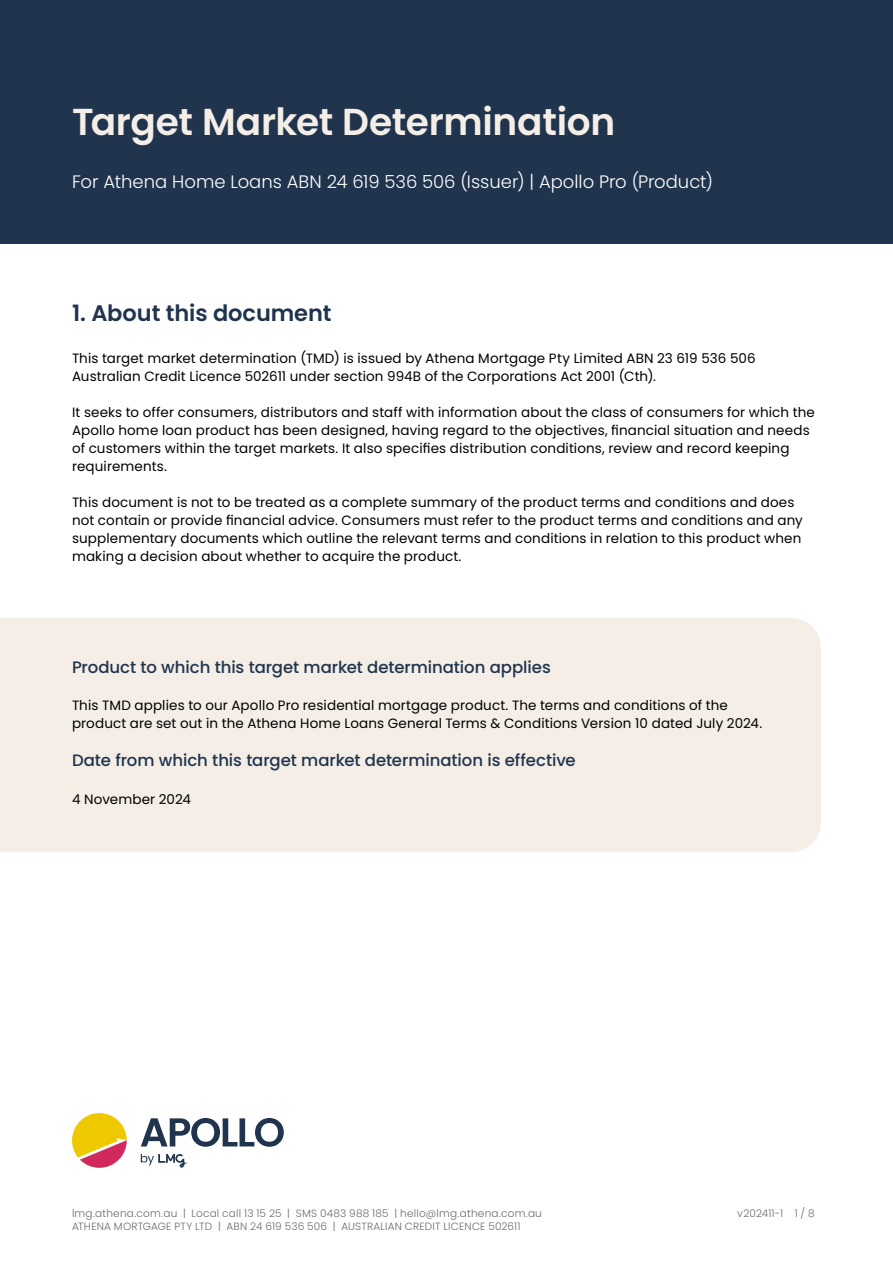
<style>
.page{position:relative;width:893px;height:1263px;background:#fff}
.page>*{position:absolute;margin:0;border:0;box-sizing:border-box;transform-origin:0 0}
.t1{font:600 37.5px "Poppins";letter-spacing:-.01em;color:#f4eee7}
.t2{font:600 22.5px "Poppins";letter-spacing:-.005em;color:#20344e}
.t3{font:300 18px "Poppins";color:#fff}
.t4{font:500 16.5px "Poppins";letter-spacing:-.005em;color:#20344e}
.t5{font:13.5px/18px "Poppins";letter-spacing:.01em;color:#000}
.t6{font:300 10.5px/12.6px "Poppins";letter-spacing:.02em;color:#6d6a66}
</style>
<div class="page">
<svg style="left:141px;top:1118px;width:143px;height:29px"></svg>
<svg style="left:141px;top:1154px;width:46px;height:14px"></svg>
<svg style="left:72px;top:1113px;width:55px;height:55px"></svg>
<div style="left:0;top:0;width:893px;height:243px;background:#20344e"></div>
<div style="left:0;top:618px;width:821px;height:234px;background:#f4eee7"></div>
<h1 class="t1" style="left:72px;top:100px;width:545px">Target Market Determination</h1>
<h3 class="t3" style="left:72px;top:172px;width:643px">For Athena Home Loans ABN 24 619 536 506 (Issuer) | Apollo Pro (Product)</h3>
<h2 class="t2" style="left:72px;top:300px;width:261px">1. About this document</h2>
<p class="t5" style="left:72px;top:349px;width:685px">This target market determination (TMD) is issued by Athena Mortgage Pty Limited ABN 23 619 536 506<br>Australian Credit Licence 502611 under section 994B of the Corporations Act 2001 (Cth).</p>
<p class="t5" style="left:72px;top:403px;width:744px">It seeks to offer consumers, distributors and staff with information about the class of consumers for which the Apollo home loan product has been designed, having regard to the objectives, financial situation and needs of customers within the target markets. It also specifies distribution conditions, review and record keeping requirements.</p>
<p class="t5" style="left:72px;top:493px;width:732px">This document is not to be treated as a complete summary of the product terms and conditions and does not contain or provide financial advice. Consumers must refer to the product terms and conditions and any supplementary documents which outline the relevant terms and conditions in relation to this product when making a decision about whether to acquire the product.</p>
<p class="t4" style="left:72px;top:657px;width:480px">Product to which this target market determination applies</p>
<p class="t5" style="left:72px;top:697px;width:692px">This TMD applies to our Apollo Pro residential mortgage product. The terms and conditions of the product are set out in the Athena Home Loans General Terms &amp; Conditions Version 10 dated July 2024.</p>
<p class="t4" style="left:72px;top:751px;width:505px">Date from which this target market determination is effective</p>
<p class="t5" style="left:72px;top:790px;width:121px">4 November 2024</p>
<p class="t6" style="left:72px;top:1207px;width:471px">lmg.athena.com.au | Local call 13 15 25 | SMS 0483 988 185 | hello@lmg.athena.com.au<br>ATHENA MORTGAGE PTY LTD | ABN 24 619 536 506 | AUSTRALIAN CREDIT LICENCE 502611</p>
<p class="t6" style="left:737px;top:1207px;width:79px">v202411-1 1 / 8</p>
</div>
